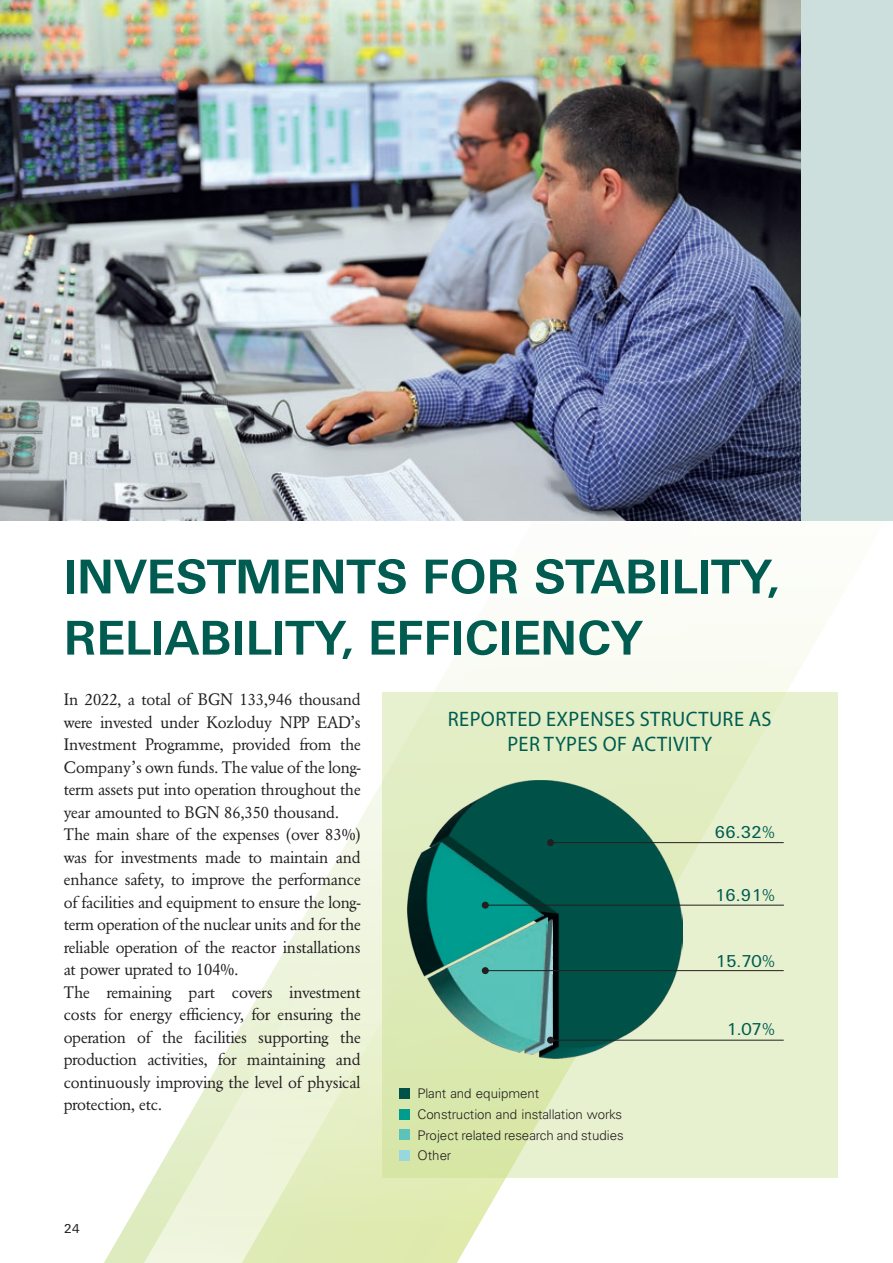
<style>
.page{position:relative;width:893px;height:1263px;background:#fff}
.page>*{position:absolute;margin:0;border:0;box-sizing:border-box;transform-origin:0 0}
.Заглавие{font:700 51px/61.2px "Universum Bg";color:#005c51}
.t1{font:21px "Myriad Pro";letter-spacing:.02em;color:#005c51}
.t2{font:18px/22.5px "HS Garamond Bg";letter-spacing:-.015em;color:#231f20;text-align:justify}
.Body{font:18px "Universum Bg";color:#005c51}
.Body-2{font:300 15px "Universum Bg";color:#231f20}
.t3{font:13.5px "Universum Bg";color:#231f20}
</style>
<div class="page">
<svg style="left:104px;top:619px;width:734px;height:644px"></svg>
<svg style="left:137px;top:619px;width:534px;height:644px"></svg>
<div style="left:783px;top:0;width:110px;height:521px;background:#cddfdc"></div>
<img style="left:0;top:0;width:800px;height:521px">
<svg style="left:382px;top:693px;width:456px;height:485px;background:#e3eec6"></svg>
<img style="left:429px;top:780px;width:254px;height:278px">
<img style="left:525px;top:919px;width:28px;height:136px">
<img style="left:428px;top:918px;width:119px;height:134px">
<img style="left:408px;top:842px;width:136px;height:135px">
<div style="left:399px;top:1088px;width:11px;height:11px;background:#005148"></div>
<div style="left:399px;top:1109px;width:11px;height:11px;background:#009d8f"></div>
<div style="left:399px;top:1130px;width:11px;height:10px;background:#5bc3b9"></div>
<div style="left:399px;top:1150px;width:11px;height:11px;background:#98d7de"></div>
<div style="left:547px;top:839px;width:7px;height:7px;background:#231f20;border-radius:50%"></div>
<hr style="left:550px;top:842px;width:234px;height:1px;background:#231f20">
<div style="left:547px;top:1037px;width:7px;height:7px;background:#231f20;border-radius:50%"></div>
<hr style="left:550px;top:1040px;width:234px;height:1px;background:#231f20">
<div style="left:482px;top:902px;width:7px;height:7px;background:#231f20;border-radius:50%"></div>
<hr style="left:485px;top:905px;width:299px;height:1px;background:#231f20">
<div style="left:482px;top:967px;width:7px;height:7px;background:#231f20;border-radius:50%"></div>
<hr style="left:485px;top:970px;width:299px;height:1px;background:#231f20">
<p class="Заглавие" style="left:64px;top:547px;width:717px">INVESTMENTS FOR STABILITY,<br>RELIABILITY, EFFICIENCY</p>
<p class="t2" style="left:64px;top:690px;width:298px">In 2022, a total of BGN 133,946 thousand were invested under Kozloduy NPP EAD’s Investment Programme, provided from the Company’s own funds. The value of the long&shy;term assets put into operation throughout the year amounted to BGN 86,350 thousand.</p>
<p class="t2" style="left:64px;top:825px;width:298px">The main share of the expenses (over 83%) was for investments made to maintain and enhance safety, to improve the performance of facilities and equipment to ensure the long&shy;term operation of the nuclear units and for the reliable operation of the reactor installations at power uprated to 104%.</p>
<p class="t2" style="left:64px;top:982px;width:298px">The remaining part covers investment costs for energy efficiency, for ensuring the operation of the facilities supporting the production activities, for maintaining and continuously improving the level of physical protection, etc.</p>
<p class="t3" style="left:64px;top:1223px;width:18px">24</p>
<p class="t1" style="left:448px;top:706px;width:325px">REPORTED EXPENSES STRUCTURE AS</p>
<p class="t1" style="left:507px;top:731px;width:206px">PER TYPES OF ACTIVITY</p>
<p class="Body" style="left:714px;top:823px;width:62px">66.32%</p>
<p class="Body" style="left:714px;top:887px;width:62px">16.91%</p>
<p class="Body" style="left:715px;top:952px;width:62px">15.70%</p>
<p class="Body-2" style="left:418px;top:1085px;width:123px">Plant and equipment</p>
<p class="Body-2" style="left:418px;top:1106px;width:206px">Construction and installation works</p>
<p class="Body-2" style="left:418px;top:1126px;width:208px">Project related research and studies</p>
<p class="Body-2" style="left:418px;top:1147px;width:35px">Other</p>
<p class="Body" style="left:726px;top:1021px;width:50px">1.07%</p>
</div>
